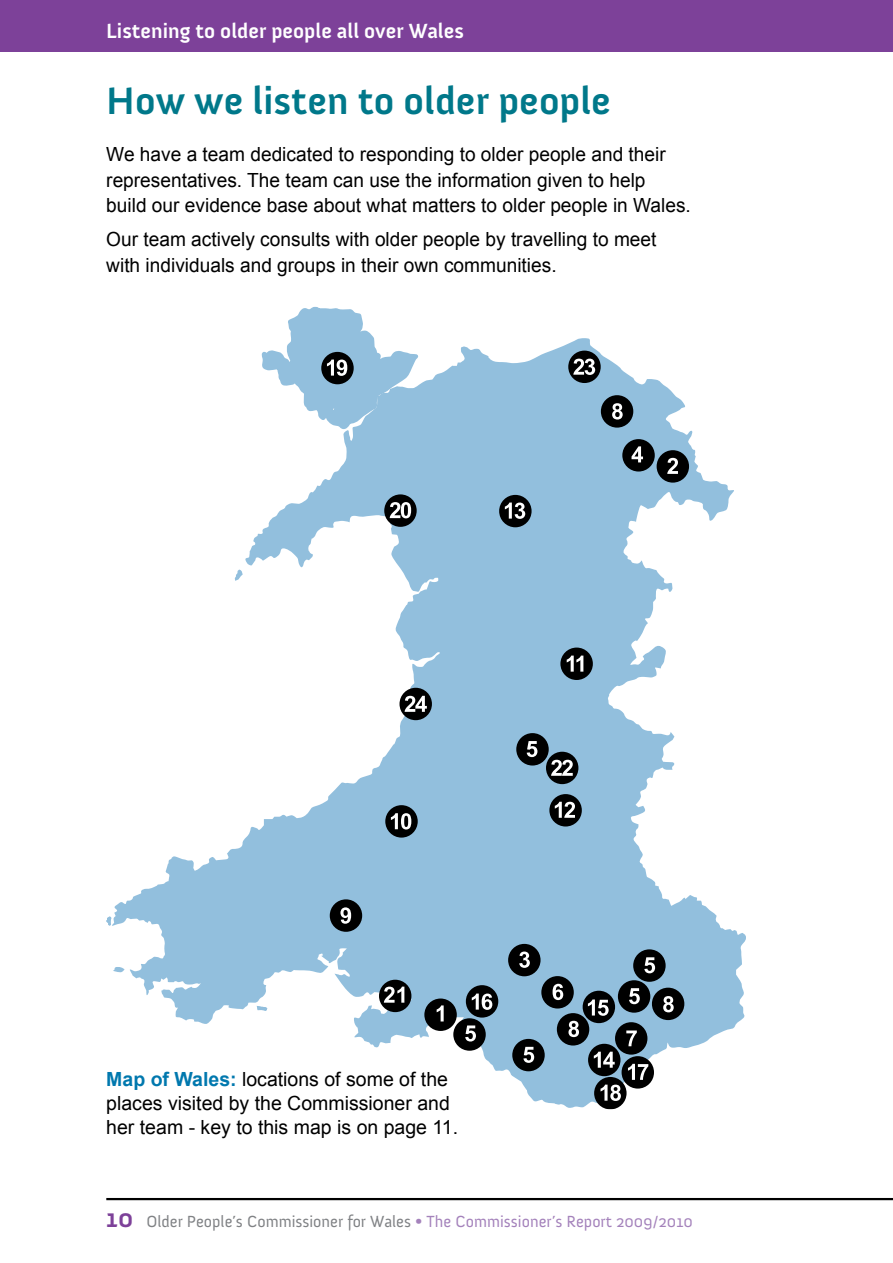
<style>
.page{position:relative;width:893px;height:1263px;background:#fff}
.page>*{position:absolute;margin:0;border:0;box-sizing:border-box;transform-origin:0 0}
.t1{font:700 39px "Anivers";color:#00788a}
.t2{font:700 21px "Anivers";color:#fff}
.t3{font:19.5px/25.5px "Arial";color:#000}
.t4{font:16.5px "Anivers";color:#808285}
.s1{font-weight:700;color:#0078ae}
.s2{font-weight:700;font-size:25.5px;color:#7d4199}
.s3{font-size:15px;color:#a482bb}
.s4{color:#a482bb}
</style>
<div class="page">
<div style="left:0;top:0;width:893px;height:51px;background:#7d4199"></div>
<hr style="left:106px;top:1198px;width:787px;height:2px;background:#000">
<svg style="left:112px;top:338px;width:634px;height:770px"></svg>
<svg style="left:257px;top:1006px;width:10px;height:5px"></svg>
<svg style="left:112px;top:967px;width:13px;height:5px"></svg>
<svg style="left:235px;top:570px;width:8px;height:11px"></svg>
<svg style="left:106px;top:916px;width:6px;height:10px"></svg>
<div style="left:426px;top:1000px;width:29px;height:29px;background:#000;border-radius:50%"></div>
<div style="left:424px;top:998px;width:33px;height:33px;border:3px solid #000;border-radius:50%"></div>
<svg style="left:437px;top:1005px;width:7px;height:16px"></svg>
<div style="left:381px;top:981px;width:29px;height:29px;background:#000;border-radius:50%"></div>
<div style="left:379px;top:980px;width:32px;height:32px;border:3px solid #000;border-radius:50%"></div>
<svg style="left:384px;top:987px;width:20px;height:16px"></svg>
<div style="left:658px;top:452px;width:29px;height:29px;background:#000;border-radius:50%"></div>
<div style="left:657px;top:450px;width:32px;height:33px;border:3px solid #000;border-radius:50%"></div>
<svg style="left:667px;top:458px;width:11px;height:16px"></svg>
<div style="left:510px;top:945px;width:29px;height:30px;background:#000;border-radius:50%"></div>
<div style="left:508px;top:944px;width:33px;height:32px;border:3px solid #000;border-radius:50%"></div>
<svg style="left:519px;top:951px;width:11px;height:17px"></svg>
<div style="left:624px;top:441px;width:29px;height:29px;background:#000;border-radius:50%"></div>
<div style="left:622px;top:439px;width:33px;height:32px;border:3px solid #000;border-radius:50%"></div>
<svg style="left:631px;top:446px;width:12px;height:16px"></svg>
<div style="left:518px;top:735px;width:29px;height:29px;background:#000;border-radius:50%"></div>
<div style="left:516px;top:733px;width:33px;height:32px;border:3px solid #000;border-radius:50%"></div>
<svg style="left:527px;top:741px;width:10px;height:16px"></svg>
<div style="left:635px;top:951px;width:29px;height:29px;background:#000;border-radius:50%"></div>
<div style="left:633px;top:949px;width:33px;height:33px;border:3px solid #000;border-radius:50%"></div>
<svg style="left:644px;top:957px;width:11px;height:16px"></svg>
<div style="left:619px;top:982px;width:30px;height:29px;background:#000;border-radius:50%"></div>
<div style="left:618px;top:980px;width:32px;height:33px;border:3px solid #000;border-radius:50%"></div>
<svg style="left:629px;top:988px;width:11px;height:16px"></svg>
<div style="left:455px;top:1020px;width:29px;height:29px;background:#000;border-radius:50%"></div>
<div style="left:453px;top:1018px;width:33px;height:33px;border:3px solid #000;border-radius:50%"></div>
<svg style="left:465px;top:1025px;width:11px;height:16px"></svg>
<div style="left:514px;top:1040px;width:29px;height:30px;background:#000;border-radius:50%"></div>
<div style="left:512px;top:1039px;width:33px;height:32px;border:3px solid #000;border-radius:50%"></div>
<svg style="left:523px;top:1047px;width:11px;height:16px"></svg>
<div style="left:543px;top:978px;width:29px;height:29px;background:#000;border-radius:50%"></div>
<div style="left:541px;top:976px;width:33px;height:32px;border:3px solid #000;border-radius:50%"></div>
<svg style="left:553px;top:984px;width:10px;height:16px"></svg>
<div style="left:558px;top:1015px;width:30px;height:29px;background:#000;border-radius:50%"></div>
<div style="left:557px;top:1013px;width:32px;height:32px;border:3px solid #000;border-radius:50%"></div>
<svg style="left:568px;top:1021px;width:11px;height:16px"></svg>
<div style="left:602px;top:397px;width:30px;height:29px;background:#000;border-radius:50%"></div>
<div style="left:601px;top:395px;width:32px;height:33px;border:3px solid #000;border-radius:50%"></div>
<svg style="left:612px;top:403px;width:11px;height:16px"></svg>
<div style="left:653px;top:989px;width:30px;height:29px;background:#000;border-radius:50%"></div>
<div style="left:652px;top:988px;width:32px;height:32px;border:3px solid #000;border-radius:50%"></div>
<svg style="left:663px;top:996px;width:11px;height:16px"></svg>
<div style="left:331px;top:901px;width:30px;height:29px;background:#000;border-radius:50%"></div>
<div style="left:330px;top:899px;width:32px;height:33px;border:3px solid #000;border-radius:50%"></div>
<svg style="left:340px;top:907px;width:11px;height:17px"></svg>
<div style="left:387px;top:807px;width:29px;height:29px;background:#000;border-radius:50%"></div>
<div style="left:385px;top:805px;width:33px;height:32px;border:3px solid #000;border-radius:50%"></div>
<svg style="left:391px;top:813px;width:20px;height:16px"></svg>
<div style="left:562px;top:649px;width:29px;height:29px;background:#000;border-radius:50%"></div>
<div style="left:560px;top:647px;width:33px;height:33px;border:3px solid #000;border-radius:50%"></div>
<svg style="left:567px;top:656px;width:16px;height:16px"></svg>
<div style="left:401px;top:689px;width:29px;height:30px;background:#000;border-radius:50%"></div>
<div style="left:399px;top:688px;width:33px;height:32px;border:3px solid #000;border-radius:50%"></div>
<svg style="left:405px;top:696px;width:22px;height:16px"></svg>
<div style="left:570px;top:352px;width:29px;height:29px;background:#000;border-radius:50%"></div>
<div style="left:568px;top:351px;width:33px;height:32px;border:3px solid #000;border-radius:50%"></div>
<svg style="left:573px;top:359px;width:22px;height:16px"></svg>
<div style="left:548px;top:753px;width:29px;height:29px;background:#000;border-radius:50%"></div>
<div style="left:546px;top:752px;width:32px;height:32px;border:3px solid #000;border-radius:50%"></div>
<svg style="left:551px;top:760px;width:22px;height:16px"></svg>
<div style="left:551px;top:796px;width:29px;height:29px;background:#000;border-radius:50%"></div>
<div style="left:549px;top:794px;width:33px;height:32px;border:3px solid #000;border-radius:50%"></div>
<svg style="left:555px;top:802px;width:20px;height:16px"></svg>
<div style="left:501px;top:496px;width:29px;height:30px;background:#000;border-radius:50%"></div>
<div style="left:499px;top:495px;width:33px;height:32px;border:3px solid #000;border-radius:50%"></div>
<svg style="left:505px;top:502px;width:20px;height:17px"></svg>
<svg style="left:260px;top:307px;width:162px;height:127px"></svg>
<div style="left:386px;top:496px;width:29px;height:29px;background:#000;border-radius:50%"></div>
<div style="left:384px;top:494px;width:33px;height:33px;border:3px solid #000;border-radius:50%"></div>
<svg style="left:390px;top:502px;width:21px;height:16px"></svg>
<div style="left:623px;top:1058px;width:29px;height:29px;background:#000;border-radius:50%"></div>
<div style="left:622px;top:1056px;width:32px;height:32px;border:3px solid #000;border-radius:50%"></div>
<svg style="left:628px;top:1064px;width:20px;height:16px"></svg>
<div style="left:596px;top:1078px;width:29px;height:30px;background:#000;border-radius:50%"></div>
<div style="left:594px;top:1077px;width:33px;height:32px;border:3px solid #000;border-radius:50%"></div>
<svg style="left:600px;top:1084px;width:21px;height:17px"></svg>
<div style="left:467px;top:987px;width:30px;height:29px;background:#000;border-radius:50%"></div>
<div style="left:466px;top:985px;width:32px;height:32px;border:3px solid #000;border-radius:50%"></div>
<svg style="left:472px;top:993px;width:20px;height:17px"></svg>
<div style="left:584px;top:992px;width:29px;height:29px;background:#000;border-radius:50%"></div>
<div style="left:583px;top:991px;width:32px;height:32px;border:3px solid #000;border-radius:50%"></div>
<svg style="left:588px;top:999px;width:21px;height:17px"></svg>
<div style="left:590px;top:1045px;width:29px;height:29px;background:#000;border-radius:50%"></div>
<div style="left:588px;top:1044px;width:32px;height:32px;border:3px solid #000;border-radius:50%"></div>
<svg style="left:594px;top:1052px;width:21px;height:16px"></svg>
<div style="left:617px;top:1024px;width:29px;height:29px;background:#000;border-radius:50%"></div>
<div style="left:615px;top:1022px;width:32px;height:32px;border:3px solid #000;border-radius:50%"></div>
<svg style="left:626px;top:1030px;width:11px;height:16px"></svg>
<p class="t2" style="left:106px;top:19px;width:359px">Listening to older people all over Wales</p>
<h1 class="t1" style="left:106px;top:80px;width:506px">How we listen to older people</h1>
<p class="t3" style="left:106px;top:142px;width:586px">We have a team dedicated to responding to older people and their representatives. The team can use the information given to help<br>build our evidence base about what matters to older people in Wales.</p>
<p class="t3" style="left:106px;top:227px;width:552px">Our team actively consults with older people by travelling to meet with individuals and groups in their own communities.</p>
<p class="t3" style="left:106px;top:1067px;width:353px;line-height:24px"><span class="s1">Map of Wales:</span> locations of some of the places visited by the Commissioner and her team - key to this map is on page 11.</p>
<p class="t4" style="left:106px;top:1212px;width:588px"><span class="s2">10</span> Older People’s Commissioner for Wales <span class="s3">•</span> <span class="s4">The Commissioner’s Report 2009/2010</span></p>
</div>
